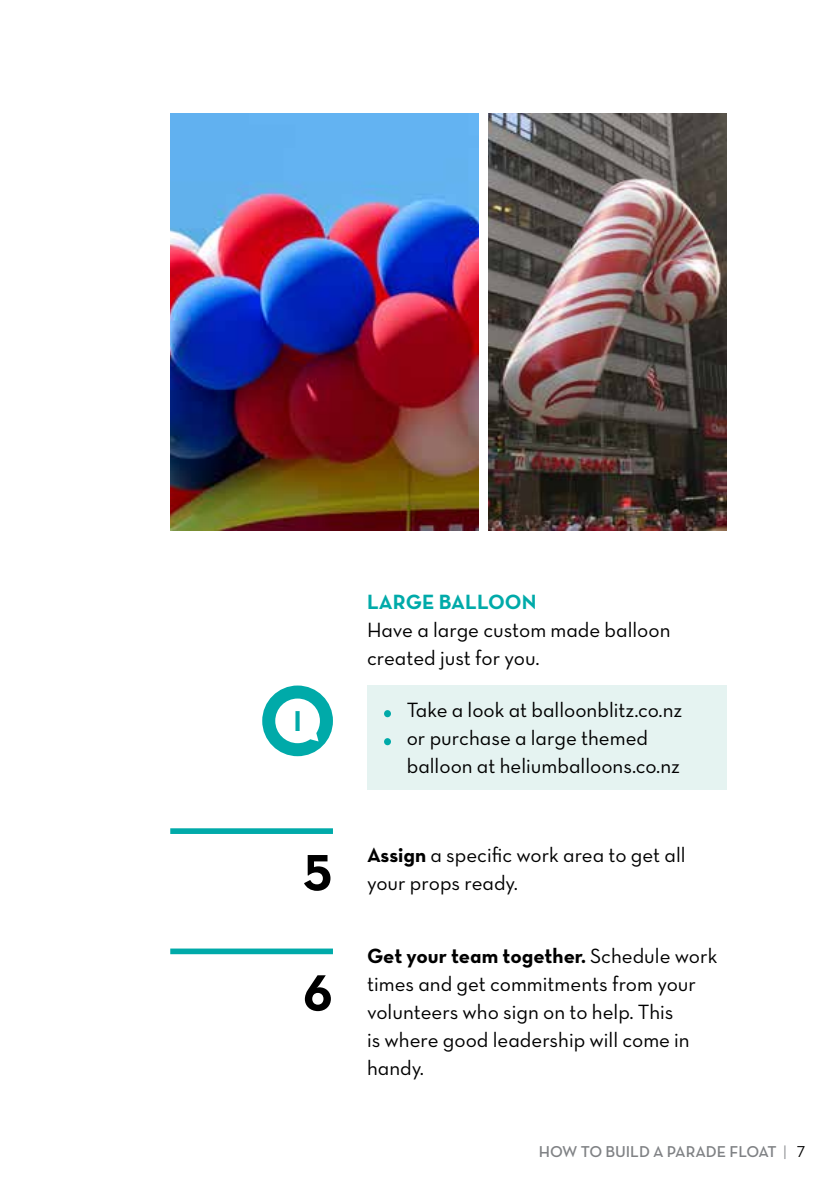
<style>
.page{position:relative;width:840px;height:1191px;background:#fff}
.page>*{position:absolute;margin:0;border:0;box-sizing:border-box;transform-origin:0 0}
.t1{font:52px "Neutra Text TF Bold Alt";color:#000}
.t2{font:29.2px "Neutra Text TF Bold Alt";color:#00aaa9}
.t3{font:21px/28px "Neutra Text TF Book Alt";color:#000}
.t4{font:21px "Neutra Text TF Bold Alt";color:#000}
.t5{font:21px "Neutra Text TF Bold Alt";color:#00aaa9}
.t6{font:16px "Neutra Text TF Demi Alt";letter-spacing:-.005em;color:#808285}
.s1{font-family:"Neutra Text TF Bold Alt"}
.s2{font-family:"Neutra Text TF Book Alt"}
.s3{font-family:"Neutra Text TF Book Alt";color:#939598}
.s4{font-family:"Neutra Text TF Book Alt";color:#000}
</style>
<div class="page">
<div style="left:367px;top:685px;width:359px;height:105px;background:#e5f3f1"></div>
<div style="left:384px;top:710px;width:7px;height:7px;background:#00aaa9;border-radius:50%"></div>
<div style="left:384px;top:738px;width:7px;height:7px;background:#00aaa9;border-radius:50%"></div>
<img style="left:488px;top:113px;width:238px;height:417px">
<img style="left:170px;top:113px;width:308px;height:417px">
<div style="left:262px;top:685px;width:71px;height:71px;background:#00aaa9;border-radius:50%"></div>
<svg style="left:275px;top:698px;width:45px;height:45px"></svg>
<div style="left:281px;top:705px;width:33px;height:33px;background:#fff;border-radius:50%"></div>
<div style="left:170px;top:828px;width:163px;height:6px;background:#00aaa9"></div>
<div style="left:170px;top:948px;width:163px;height:6px;background:#00aaa9"></div>
<h2 class="t2" style="left:293px;top:703px;width:10px">I</h2>
<h1 class="t1" style="left:302px;top:840px;width:32px">5</h1>
<h1 class="t1" style="left:302px;top:960px;width:32px">6</h1>
<p class="t5" style="left:367px;top:588px;width:171px">LARGE BALLOON</p>
<p class="t3" style="left:367px;top:615px;width:305px">Have a large custom made balloon created just for you.</p>
<p class="t3" style="left:406px;top:695px;width:277px">Take a look at balloonblitz.co.nz or purchase a large themed balloon at heliumballoons.co.nz</p>
<p class="t3" style="left:367px;top:841px;width:320px"><span class="s1">Assign</span> a specific work area to get all your props ready.</p>
<p class="t4" style="left:367px;top:943px;width:352px">Get your team together. <span class="s2">Schedule work</span></p>
<p class="t3" style="left:367px;top:969px;width:330px">times and get commitments from your volunteers who sign on to help. This<br>is where good leadership will come in handy.</p>
<p class="t6" style="left:538px;top:1141px;width:268px">HOW TO BUILD A PARADE FLOAT <span class="s3">|</span> <span class="s4">7</span></p>
</div>
